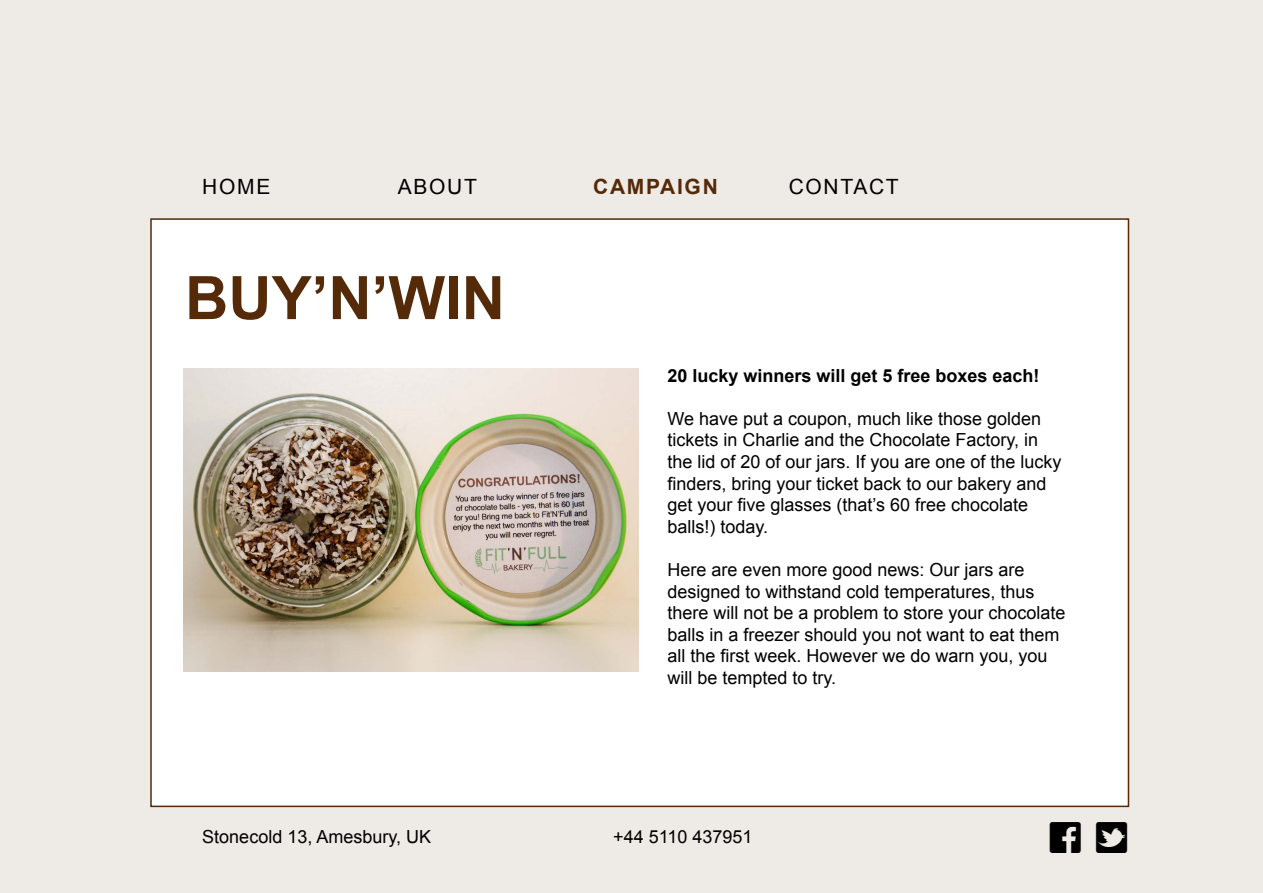
<style>
.page{position:relative;width:1263px;height:893px;background:#eeeae6}
.page>*{position:absolute;margin:0;border:0;box-sizing:border-box;transform-origin:0 0}
.t1{font:700 60px "Arial";color:#542a09}
.t2{font:45px "Social Icons Pro Set 1 Rounded";color:#000}
.t3{font:21px "Arial";letter-spacing:.08em;color:#000}
.t4{font:700 21px "Arial";letter-spacing:.08em;color:#542a09}
.t5{font:18px/21.6px "Arial";color:#000}
.t6{font:700 18px "Arial";color:#000}
</style>
<div class="page">
<div style="left:150px;top:218px;width:979px;height:589px;background:#fff;border:2px solid #542a09"></div>
<img style="left:184px;top:368px;width:454px;height:303px">
<p class="t3" style="left:202px;top:173px;width:70px">HOME</p>
<p class="t3" style="left:398px;top:173px;width:81px">ABOUT</p>
<p class="t3" style="left:789px;top:173px;width:112px">CONTACT</p>
<p class="t4" style="left:593px;top:172px;width:126px">CAMPAIGN</p>
<p class="t1" style="left:185px;top:258px;width:321px">BUY’N’WIN</p>
<p class="t6" style="left:667px;top:363px;width:374px">20 lucky winners will get 5 free boxes each!</p>
<p class="t5" style="left:667px;top:408px;width:396px">We have put a coupon, much like those golden tickets in Charlie and the Chocolate Factory, in the lid of 20 of our jars. If you are one of the lucky finders, bring your ticket back to our bakery and get your five glasses (that’s 60 free chocolate balls!) today.</p>
<p class="t5" style="left:667px;top:559px;width:400px">Here are even more good news: Our jars are designed to withstand cold temperatures, thus there will not be a problem to store your chocolate balls in a freezer should you not want to eat them all the first week. However we do warn you, you will be tempted to try.</p>
<p class="t5" style="left:202px;top:826px;width:230px">Stonecold 13, Amesbury, UK</p>
<p class="t5" style="left:613px;top:826px;width:141px">+44 5110 437951</p>
<h2 class="t2" style="left:1048px;top:815px;width:82px">f T</h2>
</div>
